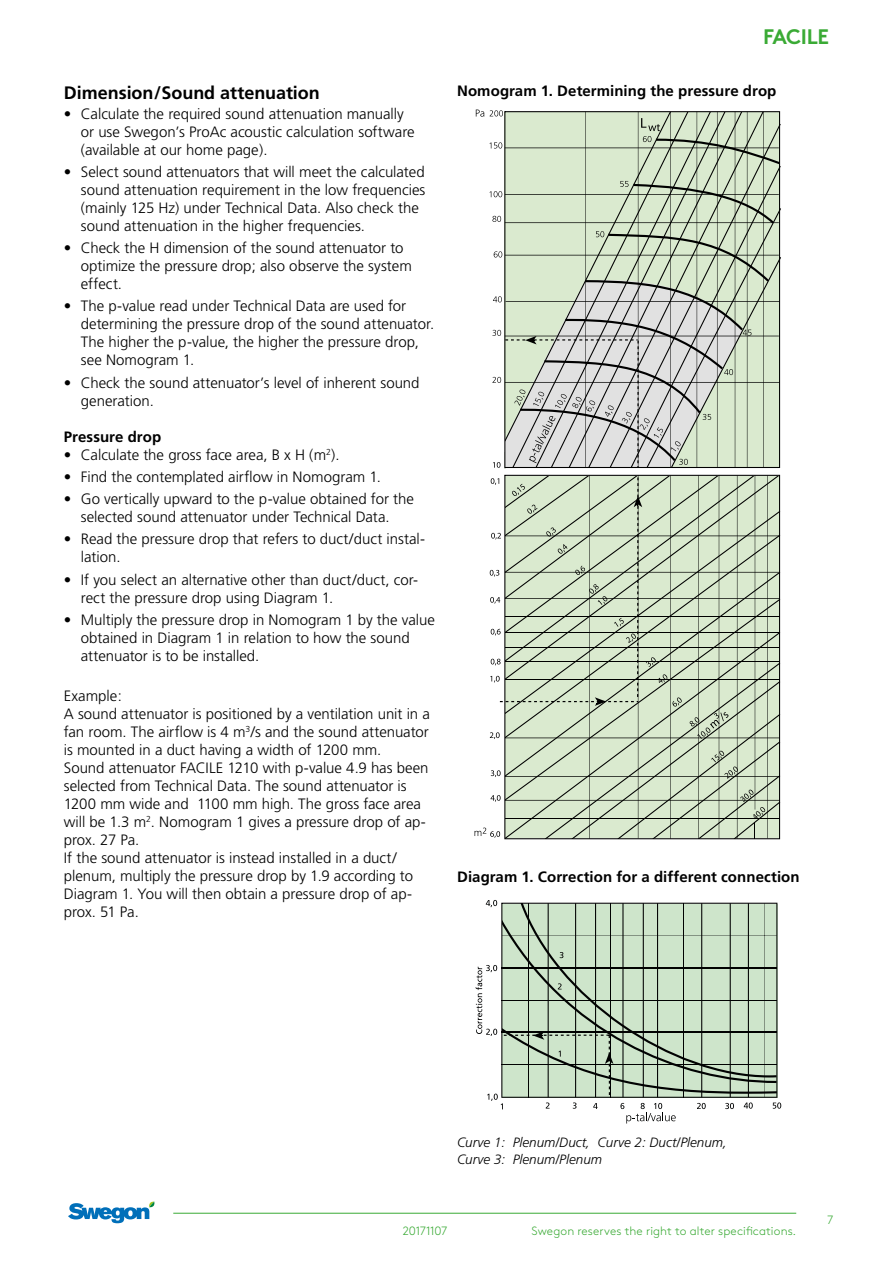
<style>
.page{position:relative;width:893px;height:1263px;background:#fff}
.page>*{position:absolute;margin:0;border:0;box-sizing:border-box;transform-origin:0 0}
.t1{font:700 21px "Swegon Brown";letter-spacing:-.015em;color:#3aaa35}
.t2{font:700 18px "Frutiger";letter-spacing:-.005em;color:#000}
.t3{font:300 15px/18px "Frutiger";letter-spacing:-.005em;color:#000}
.t4{font:700 15px "Frutiger";letter-spacing:.005em;color:#000}
.t5{font:italic 300 13.5px/16.2px "Frutiger";color:#000}
.t6{font:300 12px "Swegon Brown";letter-spacing:.005em;color:#3aaa35}
.t7{font:300 12px "Swegon Brown";letter-spacing:-.02em;color:#3aaa35}
</style>
<div class="page">
<hr style="left:173px;top:1213px;width:623px;height:1px;background:#3aaa35">
<svg style="left:68px;top:1201px;width:87px;height:22px"></svg>
<svg style="left:494px;top:251px;width:8px;height:6px"></svg>
<svg style="left:489px;top:191px;width:13px;height:6px"></svg>
<svg style="left:504px;top:111px;width:276px;height:219px;background:#cad7c1"></svg>
<hr style="left:506px;top:301px;width:274px;height:1px;background:#000">
<hr style="left:505px;top:255px;width:274px;height:1px;background:#000">
<hr style="left:505px;top:222px;width:274px;height:1px;background:#000">
<hr style="left:505px;top:194px;width:274px;height:1px;background:#000">
<hr style="left:505px;top:148px;width:274px;height:1px;background:#000">
<svg style="left:596px;top:231px;width:8px;height:6px"></svg>
<svg style="left:620px;top:181px;width:8px;height:6px"></svg>
<svg style="left:493px;top:296px;width:9px;height:6px"></svg>
<svg style="left:492px;top:216px;width:9px;height:6px"></svg>
<svg style="left:489px;top:142px;width:13px;height:6px"></svg>
<svg style="left:490px;top:110px;width:13px;height:6px"></svg>
<svg style="left:641px;top:118px;width:19px;height:24px"></svg>
<svg style="left:476px;top:110px;width:8px;height:7px"></svg>
<hr style="left:747px;top:112px;width:1px;height:355px;background:#000">
<hr style="left:735px;top:112px;width:1px;height:355px;background:#000">
<hr style="left:717px;top:112px;width:1px;height:355px;background:#000">
<hr style="left:697px;top:112px;width:1px;height:355px;background:#000">
<hr style="left:670px;top:112px;width:1px;height:355px;background:#000">
<hr style="left:638px;top:112px;width:1px;height:355px;background:#000">
<hr style="left:763px;top:112px;width:1px;height:355px;background:#000">
<hr style="left:585px;top:112px;width:1px;height:355px;background:#000">
<svg style="left:474px;top:330px;width:306px;height:509px;background:#cad4c2"></svg>
<svg style="left:476px;top:900px;width:305px;height:223px"></svg>
<p class="t2" style="left:64px;top:82px;width:258px">Dimension/Sound attenuation</p>
<p class="t3" style="left:81px;top:105px;width:335px;text-indent:-17px">• Calculate the required sound attenuation manually or use Swegon’s ProAc acoustic calculation software (available at our home page).</p>
<p class="t3" style="left:81px;top:163px;width:346px;text-indent:-17px">• Select sound attenuators that will meet the calculated sound attenuation requirement in the low frequencies (mainly 125 Hz) under Technical Data. Also check the sound attenuation in the higher frequencies.</p>
<p class="t3" style="left:81px;top:239px;width:332px;text-indent:-17px">• Check the H dimension of the sound attenuator to optimize the pressure drop; also observe the system effect.</p>
<p class="t3" style="left:81px;top:297px;width:355px;text-indent:-17px">• The p-value read under Technical Data are used for determining the pressure drop of the sound attenuator.<br>The higher the p-value, the higher the pressure drop, see Nomogram 1.</p>
<p class="t3" style="left:81px;top:374px;width:340px;text-indent:-17px">• Check the sound attenuator’s level of inherent sound generation.</p>
<p class="t4" style="left:64px;top:427px;width:99px">Pressure drop</p>
<p class="t3" style="left:64px;top:446px;width:277px">• Calculate the gross face area, B x H (m<sup>2</sup>).</p>
<p class="t3" style="left:64px;top:468px;width:319px">• Find the contemplated airflow in Nomogram 1.</p>
<p class="t3" style="left:64px;top:490px;width:352px;text-align:center">• Go vertically upward to the p-value obtained for the selected sound attenuator under Technical Data.</p>
<p class="t3" style="left:81px;top:530px;width:346px;text-indent:-17px">• Read the pressure drop that refers to duct/duct instal&shy;lation.</p>
<p class="t3" style="left:81px;top:571px;width:339px;text-indent:-17px">• If you select an alternative other than duct/duct, cor&shy;rect the pressure drop using Diagram 1.</p>
<p class="t3" style="left:81px;top:611px;width:356px;text-indent:-17px">• Multiply the pressure drop in Nomogram 1 by the value obtained in Diagram 1 in relation to how the sound attenuator is to be installed.</p>
<p class="t3" style="left:64px;top:687px;width:368px">Example:<br>A sound attenuator is positioned by a ventilation unit in a fan room. The airflow is 4 m<sup>3</sup>/s and the sound attenuator is mounted in a duct having a width of 1200 mm.<br>Sound attenuator FACILE 1210 with p-value 4.9 has been selected from Technical Data. The sound attenuator is 1200 mm wide and 1100 mm high. The gross face area will be 1.3 m<sup>2</sup>. Nomogram 1 gives a pressure drop of ap&shy;prox. 27 Pa.<br>If the sound attenuator is instead installed in a duct/ plenum, multiply the pressure drop by 1.9 according to Diagram 1. You will then obtain a pressure drop of ap&shy;prox. 51 Pa.</p>
<h1 class="t1" style="left:763px;top:20px;width:67px">FACILE</h1>
<p class="t4" style="left:457px;top:82px;width:321px">Nomogram 1. Determining the pressure drop</p>
<p class="t4" style="left:457px;top:868px;width:344px">Diagram 1. Correction for a different connection</p>
<p class="t5" style="left:457px;top:1135px;width:271px">Curve 1: Plenum/Duct, Curve 2: Duct/Plenum,<br>Curve 3: Plenum/Plenum</p>
<p class="t7" style="left:403px;top:1221px;width:46px">20171107</p>
<p class="t6" style="left:532px;top:1221px;width:266px">Swegon reserves the right to alter specifications.</p>
<p class="t6" style="left:827px;top:1211px;width:8px">7</p>
</div>
